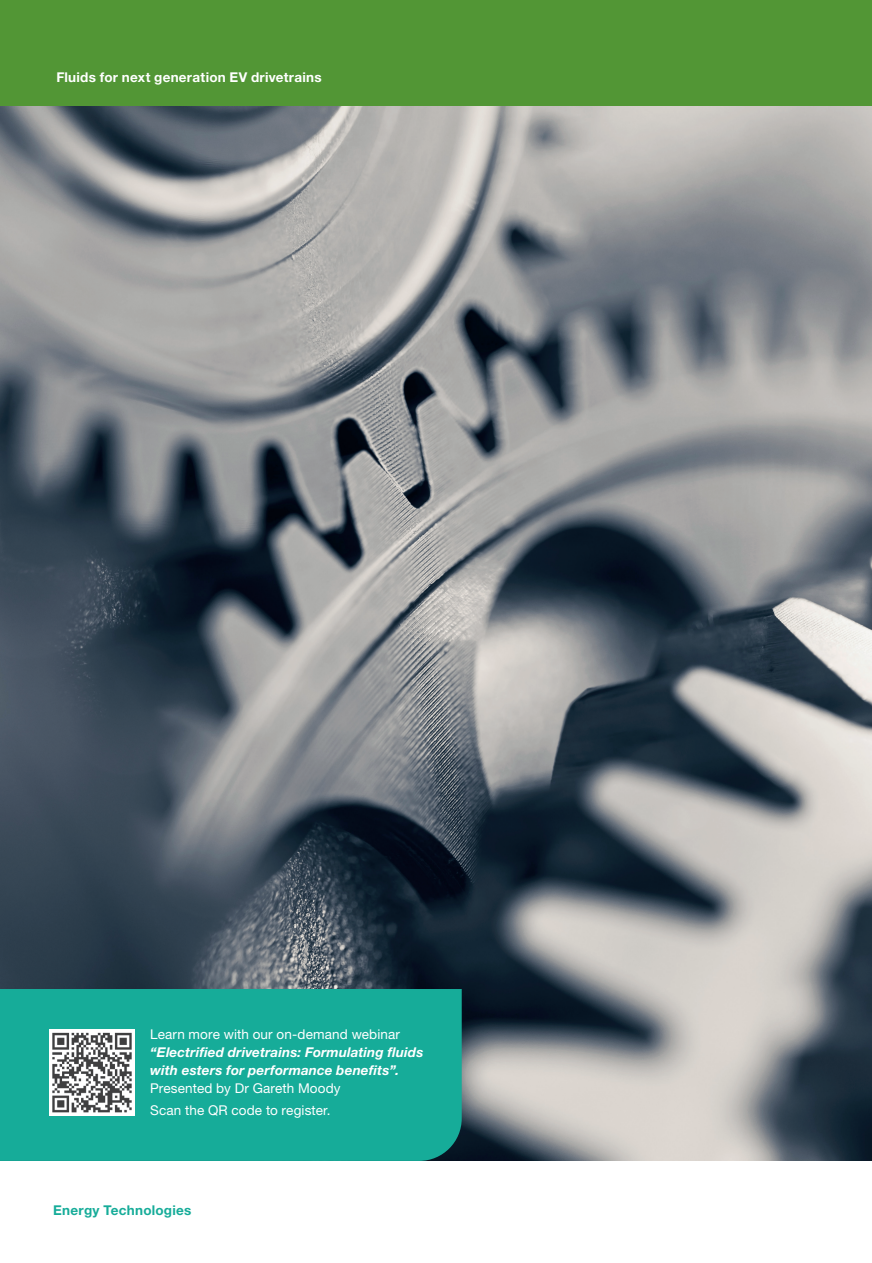
<style>
.page{position:relative;width:872px;height:1263px;background:#fff}
.page>*{position:absolute;margin:0;border:0;box-sizing:border-box;transform-origin:0 0}
.t1{font:13.5px/22.5px "Helvetica Neue LT Pro";letter-spacing:.01em;color:#fff}
.t2{font:italic 700 13.5px/18px "Helvetica Neue LT Pro";letter-spacing:.01em;color:#fff}
.t3{font:700 13.5px "Helvetica Neue LT Pro";letter-spacing:.02em;color:#fff}
.t4{font:700 13.5px "Helvetica Neue LT Pro";letter-spacing:.02em;color:#16ac99}
</style>
<div class="page">
<div style="left:0;top:0;width:872px;height:107px;background:#529635"></div>
<img style="left:0;top:107px;width:872px;height:1054px">
<div style="left:0;top:989px;width:462px;height:172px;background:#16ac99"></div>
<div style="left:49px;top:1029px;width:86px;height:87px;background:#fff"></div>
<img style="left:52px;top:1032px;width:80px;height:81px">
<p class="t3" style="left:56px;top:69px;width:267px">Fluids for next generation EV drivetrains</p>
<p class="t1" style="left:150px;top:1022px;width:251px">Learn more with our on-demand webinar</p>
<p class="t2" style="left:150px;top:1043px;width:275px">“Electrified drivetrains: Formulating fluids with esters for performance benefits”.</p>
<p class="t1" style="left:150px;top:1076px;width:192px">Presented by Dr Gareth Moody<br>Scan the QR code to register.</p>
<p class="t4" style="left:53px;top:1201px;width:140px">Energy Technologies</p>
</div>
